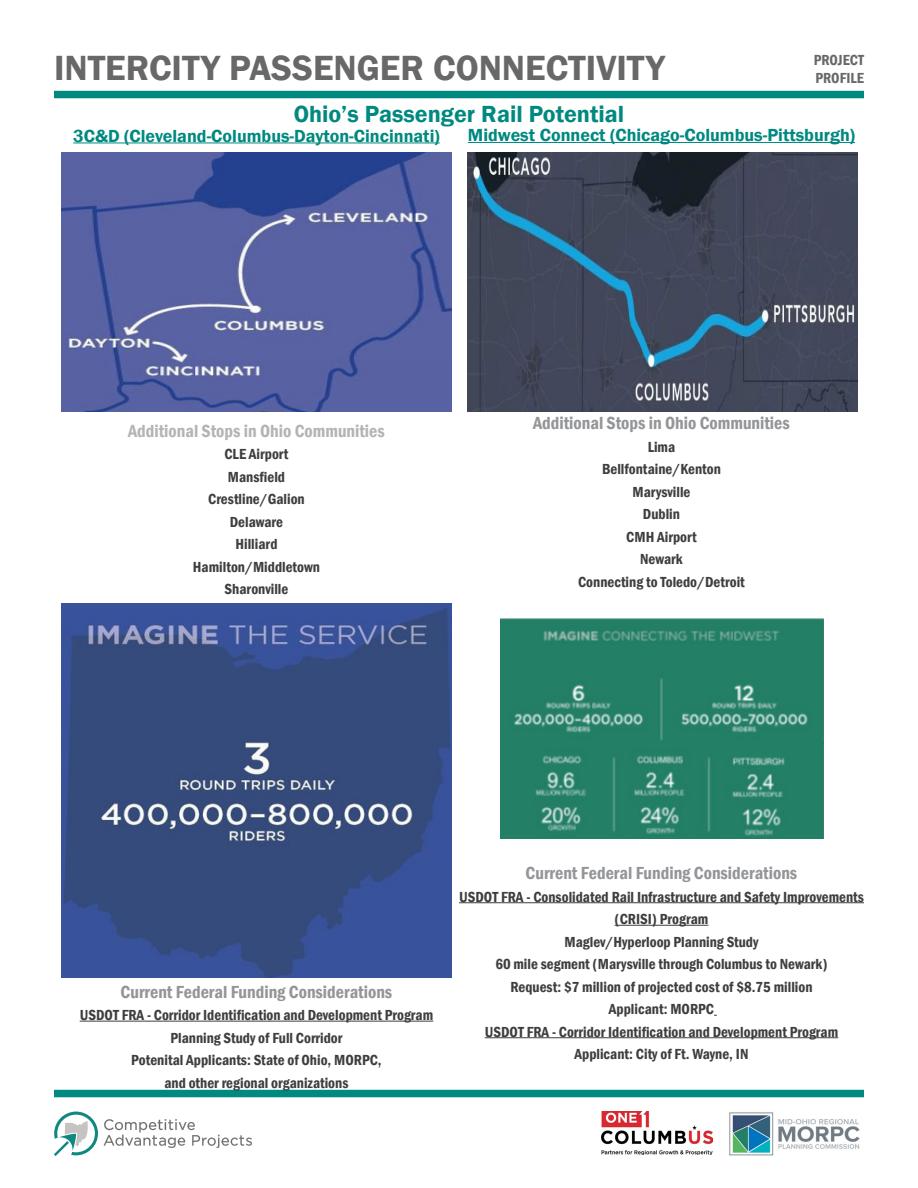
<style>
.page{position:relative;width:918px;height:1188px;background:#fff}
.page>*{position:absolute;margin:0;border:0;box-sizing:border-box;transform-origin:0 0}
.t1{font:600 36px "Franklin Gothic";color:#686868}
.t2{font:600 24px "Franklin Gothic";color:#008980}
.t3{font:600 condensed 18px "Franklin Gothic";color:#939598}
.t4{font:600 18px "Franklin Gothic";color:#008980}
.t5{font:600 condensed 18px "Franklin Gothic";color:#b4b4b4}
.t6{font:600 condensed 15px/22.5px "Franklin Gothic";color:#3e3e3f;text-align:center}
.t7{font:600 condensed 15px "Franklin Gothic";color:#686868}
</style>
<div class="page">
<div style="left:54px;top:91px;width:810px;height:7px;background:#008980"></div>
<div style="left:54px;top:1090px;width:810px;height:7px;background:#008980"></div>
<svg style="left:104px;top:1119px;width:148px;height:29px"></svg>
<svg style="left:54px;top:1112px;width:44px;height:44px"></svg>
<img style="left:601px;top:1112px;width:111px;height:42px">
<img style="left:729px;top:1112px;width:131px;height:44px">
<hr style="left:73px;top:143px;width:367px;height:1px;background:#008980">
<hr style="left:80px;top:1021px;width:353px;height:1px;background:#3e3e3f">
<hr style="left:468px;top:142px;width:387px;height:1px;background:#008980">
<hr style="left:459px;top:902px;width:405px;height:1px;background:#3e3e3f">
<hr style="left:615px;top:925px;width:93px;height:1px;background:#3e3e3f">
<hr style="left:485px;top:1037px;width:353px;height:1px;background:#3e3e3f">
<img style="left:61px;top:152px;width:391px;height:260px">
<img style="left:61px;top:604px;width:391px;height:373px">
<img style="left:467px;top:152px;width:391px;height:260px">
<img style="left:501px;top:619px;width:323px;height:219px">
<p class="t1" style="left:54px;top:46px;width:612px">INTERCITY PASSENGER CONNECTIVITY</p>
<p class="t7" style="left:814px;top:49px;width:52px">PROJECT</p>
<p class="t7" style="left:816px;top:67px;width:50px">PROFILE</p>
<p class="t2" style="left:294px;top:99px;width:332px">Ohio’s Passenger Rail Potential</p>
<p class="t4" style="left:73px;top:125px;width:368px">3C&amp;D (Cleveland-Columbus-Dayton-Cincinnati)</p>
<p class="t4" style="left:468px;top:124px;width:389px">Midwest Connect (Chicago-Columbus-Pittsburgh)</p>
<p class="t5" style="left:128px;top:419px;width:258px">Additional Stops in Ohio Communities</p>
<p class="t6" style="left:224px;top:443px;width:66px">CLE Airport</p>
<p class="t6" style="left:228px;top:465px;width:59px">Mansfield</p>
<p class="t6" style="left:208px;top:488px;width:98px">Crestline/Galion</p>
<p class="t6" style="left:230px;top:510px;width:55px">Delaware</p>
<p class="t6" style="left:235px;top:533px;width:44px">Hilliard</p>
<p class="t6" style="left:193px;top:555px;width:129px">Hamilton/Middletown</p>
<p class="t6" style="left:225px;top:578px;width:65px">Sharonville</p>
<p class="t3" style="left:533px;top:411px;width:258px">Additional Stops in Ohio Communities</p>
<p class="t6" style="left:648px;top:435px;width:29px">Lima</p>
<p class="t6" style="left:602px;top:458px;width:120px">Bellfontaine/Kenton</p>
<p class="t6" style="left:632px;top:480px;width:60px">Marysville</p>
<p class="t6" style="left:643px;top:503px;width:39px">Dublin</p>
<p class="t6" style="left:626px;top:525px;width:72px">CMH Airport</p>
<p class="t6" style="left:640px;top:548px;width:44px">Newark</p>
<p class="t6" style="left:578px;top:570px;width:168px">Connecting to Toledo/Detroit</p>
<p class="t3" style="left:121px;top:979px;width:273px">Current Federal Funding Considerations</p>
<p class="t6" style="left:80px;top:1004px;width:355px">USDOT FRA - Corridor Identification and Development Program</p>
<p class="t6" style="left:171px;top:1026px;width:173px">Planning Study of Full Corridor</p>
<p class="t6" style="left:131px;top:1049px;width:252px">Potenital Applicants: State of Ohio, MORPC,</p>
<p class="t6" style="left:164px;top:1071px;width:186px">and other regional organizations</p>
<p class="t3" style="left:526px;top:861px;width:273px">Current Federal Funding Considerations</p>
<p class="t6" style="left:459px;top:885px;width:406px">USDOT FRA - Consolidated Rail Infrastructure and Safety Improvements (CRISI) Program</p>
<p class="t6" style="left:564px;top:930px;width:196px">Maglev/Hyperloop Planning Study</p>
<p class="t6" style="left:495px;top:953px;width:334px">60 mile segment (Marysville through Columbus to Newark)</p>
<p class="t6" style="left:510px;top:975px;width:304px">Request: $7 million of projected cost of $8.75 million</p>
<p class="t6" style="left:609px;top:998px;width:107px">Applicant: MORPC</p>
<p class="t6" style="left:485px;top:1020px;width:355px">USDOT FRA - Corridor Identification and Development Program</p>
<p class="t6" style="left:575px;top:1043px;width:175px">Applicant: City of Ft. Wayne, IN</p>
</div>
